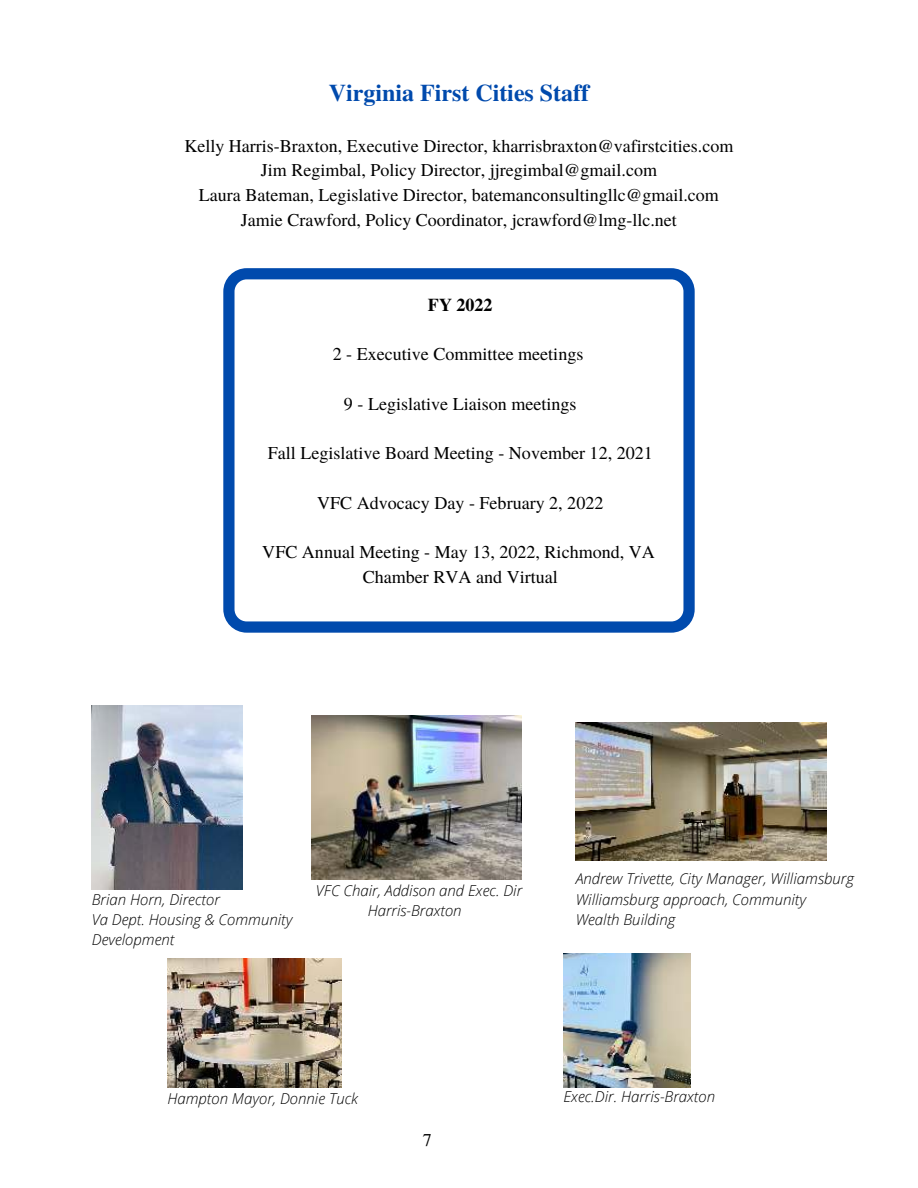
<style>
.page{position:relative;width:918px;height:1188px;background:#fff}
.page>*{position:absolute;margin:0;border:0;box-sizing:border-box;transform-origin:0 0}
.t1{font:700 24px "Te X Gyre Termes";color:#004aad}
.t2{font:18px/24.8px "Te X Gyre Termes";color:#000;text-align:center}
.t3{font:700 18px "Te X Gyre Termes";color:#000}
.t4{font:italic 300 15px/20.2px "Open Sans";color:#000}
</style>
<div class="page">
<svg style="left:223px;top:268px;width:472px;height:365px"></svg>
<img style="left:92px;top:705px;width:151px;height:185px">
<img style="left:576px;top:722px;width:251px;height:139px">
<img style="left:312px;top:715px;width:209px;height:164px">
<img style="left:167px;top:958px;width:175px;height:130px">
<img style="left:563px;top:953px;width:128px;height:134px">
<h1 class="t1" style="left:329px;top:74px;width:262px">Virginia First Cities Staff</h1>
<p class="t2" style="left:185px;top:132px;width:550px">Kelly Harris-Braxton, Executive Director, kharrisbraxton@vafirstcities.com Jim Regimbal, Policy Director, jjregimbal@gmail.com<br>Laura Bateman, Legislative Director, batemanconsultingllc@gmail.com Jamie Crawford, Policy Coordinator, jcrawford@lmg-llc.net</p>
<p class="t3" style="left:428px;top:291px;width:66px">FY 2022</p>
<p class="t2" style="left:333px;top:341px;width:252px">2 - Executive Committee meetings</p>
<p class="t2" style="left:344px;top:390px;width:234px">9 - Legislative Liaison meetings</p>
<p class="t2" style="left:268px;top:440px;width:387px">Fall Legislative Board Meeting - November 12, 2021</p>
<p class="t2" style="left:317px;top:489px;width:288px">VFC Advocacy Day - February 2, 2022</p>
<p class="t2" style="left:262px;top:539px;width:394px">VFC Annual Meeting - May 13, 2022, Richmond, VA<br>Chamber RVA and Virtual</p>
<p class="t4" style="left:92px;top:888px;width:202px">Brian Horn, Director<br>Va Dept. Housing &amp; Community<br>Development</p>
<p class="t4" style="left:316px;top:880px;width:208px;text-align:center">VFC Chair, Addison and Exec. Dir<br>Harris-Braxton</p>
<p class="t4" style="left:576px;top:868px;width:280px">Andrew Trivette, City Manager, Williamsburg<br>Williamsburg approach, Community<br>Wealth Building</p>
<p class="t4" style="left:167px;top:1088px;width:192px">Hampton Mayor, Donnie Tuck</p>
<p class="t4" style="left:563px;top:1086px;width:153px">Exec.Dir. Harris-Braxton</p>
<p class="t2" style="left:423px;top:1127px;width:10px">7</p>
</div>
